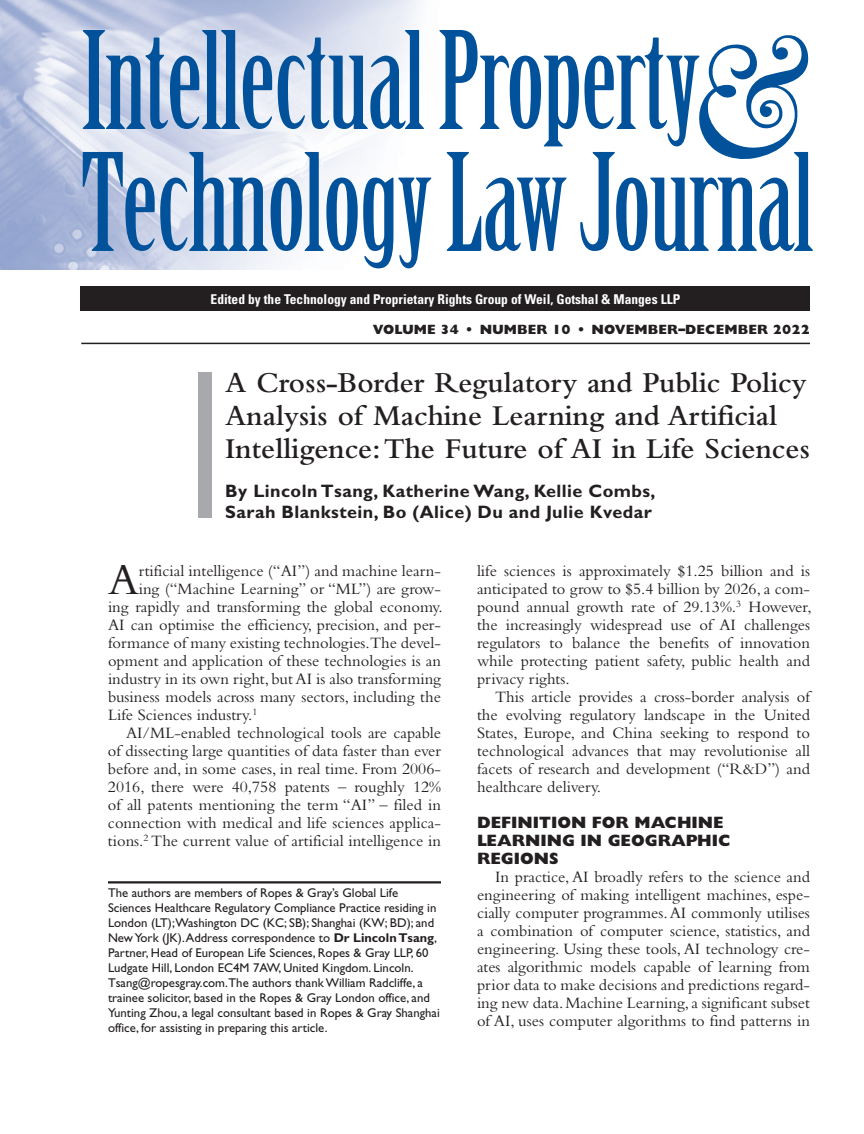
<style>
.page{position:relative;width:864px;height:1134px;background:#fff}
.page>*{position:absolute;margin:0;border:0;box-sizing:border-box;transform-origin:0 0}
.t1{font:132px/121.9px "Birch Std";letter-spacing:-.01em;color:#01529a}
.t2{font:45.45px "Bembo Std";color:#231f20}
.t3{font:600 30px/33px "Bembo Std";color:#231f20}
.t4{font:700 18px/21px "Gill Sans Std";letter-spacing:.025em;color:#231f20}
.t5{font:16.5px/18px "Bembo Std";color:#231f20;text-align:justify}
.t6{font:800 16.5px/18px "Gill Sans Std";color:#231f20}
.t7{font:16.5px "Bembo Std";letter-spacing:.04em;color:#231f20}
.t8{font:700 condensed 13.5px "Univers LT Std";color:#fff}
.t9{font:800 13.5px "Gill Sans Std";letter-spacing:.01em;color:#231f20}
.t10{font:12.75px/15px "Gill Sans Std";color:#231f20}
.s1{font-weight:700}
</style>
<div class="page">
<img style="left:0;top:0;width:421px;height:269px">
<div style="left:81px;top:286px;width:729px;height:25px;background:#231f20"></div>
<hr style="left:81px;top:343px;width:729px;height:1px;background:#231f20">
<div style="left:198px;top:372px;width:14px;height:96px;background:#a8a9ad"></div>
<div style="left:198px;top:465px;width:14px;height:53px;background:#a8a9ad"></div>
<hr style="left:108px;top:881px;width:333px;height:3px;background:#231f20">
<h1 class="t1" style="left:81px;top:23px;width:734px">Intellectual Property<br>Technology Law Journal</h1>
<p class="t8" style="left:211px;top:290px;width:471px">Edited by the Technology and Proprietary Rights Group of Weil, Gotshal &amp; Manges LLP</p>
<p class="t9" style="left:373px;top:321px;width:439px">VOLUME 34 • NUMBER 10 • NOVEMBER–DECEMBER 2022</p>
<h3 class="t3" style="left:225px;top:366px;width:586px">A Cross-Border Regulatory and Public Policy<br>Analysis of Machine Learning and Artificial<br>Intelligence: The Future of AI in Life Sciences</h3>
<p class="t4" style="left:225px;top:481px;width:432px">By Lincoln Tsang, Katherine Wang, Kellie Combs,<br>Sarah Blankstein, Bo (Alice) Du and Julie Kvedar</p>
<h2 class="t2" style="left:108px;top:553px;width:32px">A</h2>
<p class="t5" style="left:139px;top:562px;width:304px">rtificial intelligence (“AI”) and machine learn-</p>
<p class="t5" style="left:139px;top:580px;width:304px">ing (“Machine Learning” or “ML”) are grow-</p>
<p class="t5" style="left:108px;top:598px;width:336px">ing rapidly and transforming the global economy.</p>
<p class="t5" style="left:108px;top:616px;width:335px">AI can optimise the efficiency, precision, and per-</p>
<p class="t5" style="left:108px;top:634px;width:334px">formance of many existing technologies.The devel-</p>
<p class="t7" style="left:108px;top:651px;width:334px">opment and application of these technologies is an</p>
<p class="t5" style="left:108px;top:670px;width:335px">industry in its own right, but AI is also transforming</p>
<p class="t5" style="left:108px;top:688px;width:334px">business models across many sectors, including the</p>
<p class="t5" style="left:108px;top:706px;width:151px">Life Sciences industry.<sup>1</sup></p>
<p class="t5" style="left:126px;top:724px;width:316px">AI/ML-enabled technological tools are capable</p>
<p class="t5" style="left:108px;top:742px;width:335px">of dissecting large quantities of data faster than ever</p>
<p class="t5" style="left:108px;top:760px;width:335px">before and, in some cases, in real time. From 2006-</p>
<p class="t5" style="left:108px;top:778px;width:335px">2016, there were 40,758 patents – roughly 12%</p>
<p class="t5" style="left:108px;top:796px;width:334px">of all patents mentioning the term “AI” – filed in</p>
<p class="t5" style="left:108px;top:814px;width:334px">connection with medical and life sciences applica-</p>
<p class="t5" style="left:108px;top:832px;width:334px">tions.<sup>2</sup> The current value of artificial intelligence in</p>
<p class="t10" style="left:108px;top:885px;width:333px">The authors are members of Ropes &amp; Gray’s Global Life Sciences Healthcare Regulatory Compliance Practice residing in London (LT);Washington DC (KC; SB); Shanghai (KW; BD); and New York (JK). Address correspondence to <span class="s1">Dr Lincoln Tsang</span>, Partner, Head of European Life Sciences, Ropes &amp; Gray LLP, 60<br>Ludgate Hill, London EC4M 7AW, United Kingdom. Lincoln.<br>Tsang@ropesgray.com.The authors thank William Radcliffe, a trainee solicitor, based in the Ropes &amp; Gray London office, and Yunting Zhou, a legal consultant based in Ropes &amp; Gray Shanghai office, for assisting in preparing this article.</p>
<p class="t5" style="left:477px;top:562px;width:336px">life sciences is approximately $1.25 billion and is anticipated to grow to $5.4 billion by 2026, a com&shy;pound annual growth rate of 29.13%.<sup>3</sup> However, the increasingly widespread use of AI challenges regulators to balance the benefits of innovation while protecting patient safety, public health and privacy rights.</p>
<p class="t5" style="left:477px;top:688px;width:336px;text-indent:18px">This article provides a cross-border analysis of the evolving regulatory landscape in the United States, Europe, and China seeking to respond to technological advances that may revolutionise all facets of research and development (“R&amp;D”) and healthcare delivery.</p>
<p class="t6" style="left:477px;top:813px;width:255px">DEFINITION FOR MACHINE<br>LEARNING IN GEOGRAPHIC<br>REGIONS</p>
<p class="t5" style="left:477px;top:868px;width:335px;text-indent:18px">In practice, AI broadly refers to the science and engineering of making intelligent machines, espe&shy;cially computer programmes. AI commonly utilises a combination of computer science, statistics, and engineering. Using these tools, AI technology cre&shy;ates algorithmic models capable of learning from prior data to make decisions and predictions regard&shy;ing new data. Machine Learning, a significant subset of AI, uses computer algorithms to find patterns in</p>
</div>
